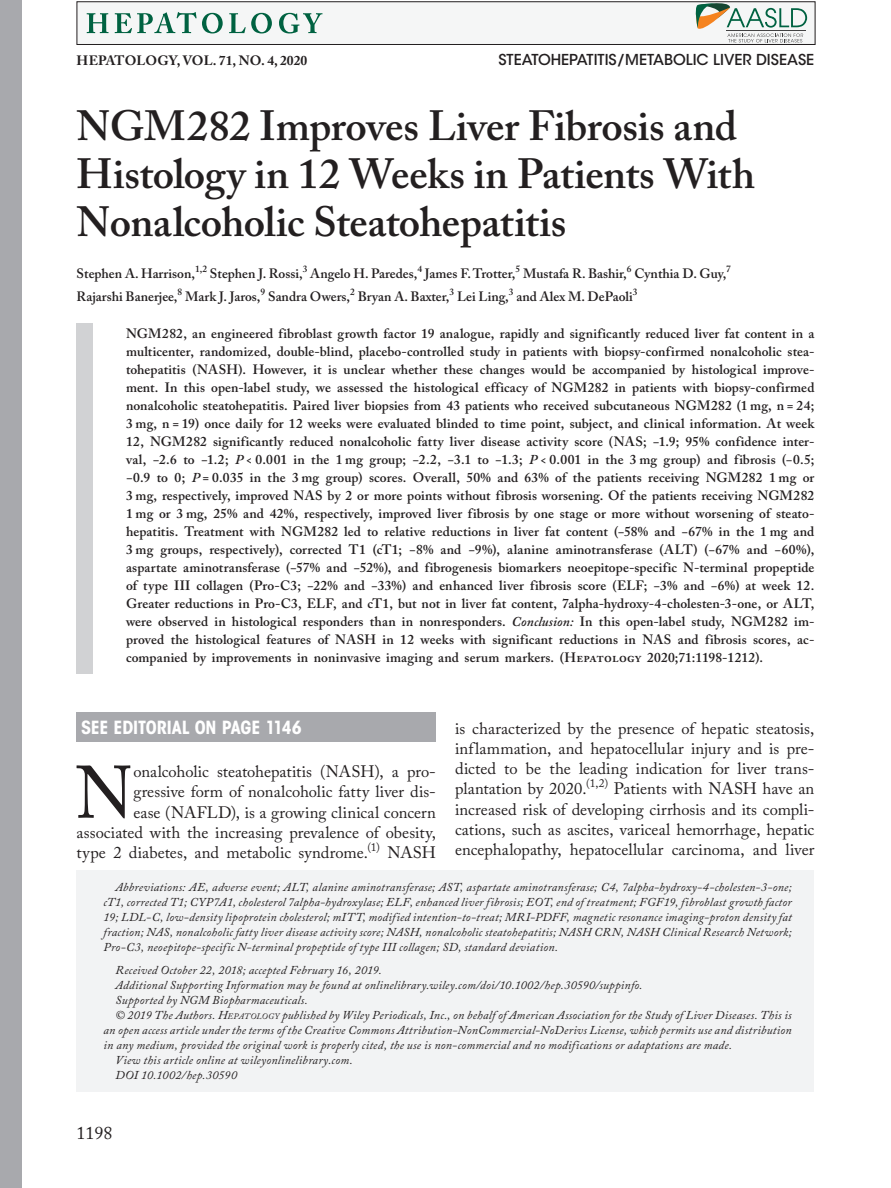
<style>
.page{position:relative;width:891px;height:1188px;background:#fff}
.page>*{position:absolute;margin:0;border:0;box-sizing:border-box;transform-origin:0 0}
.t1{font:73.5px "Adobe Caslon Pro";color:#231f20}
.t2{font:600 42px/48px "Adobe Caslon Pro";letter-spacing:-.01em;color:#231f20}
.t3{font:700 condensed 18px "ITC Avant Garde Std";letter-spacing:-.01em;color:#fff}
.t4{font:18px "Adobe Caslon Pro";color:#231f20}
.t5{font:16.5px/20.2px "Adobe Caslon Pro";color:#231f20;text-align:right}
.t6{font:500 15px "ITC Avant Garde Std";color:#231f20}
.t7{font:600 13.5px/18px "Adobe Caslon Pro";color:#231f20}
.t8{font:700 13.5px "Adobe Caslon Pro";color:#231f20}
.t9{font:italic 12px/15px "Adobe Caslon Pro";letter-spacing:.02em;color:#231f20;text-align:justify}
.s1{font-style:italic}
.s2{font-size:8.4px}
</style>
<div class="page">
<div style="left:0;top:0;width:21px;height:1188px;background:#a8a9ad"></div>
<div style="left:77px;top:323px;width:16px;height:351px;background:#d1d2d4"></div>
<div style="left:77px;top:712px;width:359px;height:30px;background:#a8a9ad"></div>
<div style="left:77px;top:870px;width:737px;height:221px;background:#f2f3f4"></div>
<div style="left:77px;top:2px;width:738px;height:42px;background:#f5f6f6"></div>
<div style="left:77px;top:1px;width:738px;height:44px;border:1px solid #231f20"></div>
<svg style="left:693px;top:1px;width:114px;height:41px"></svg>
<svg style="left:87px;top:13px;width:21px;height:20px"></svg>
<svg style="left:115px;top:12px;width:108px;height:21px"></svg>
<svg style="left:229px;top:13px;width:43px;height:20px"></svg>
<svg style="left:279px;top:13px;width:43px;height:20px"></svg>
<p class="t8" style="left:77px;top:52px;width:232px">HEPATOLOGY, VOL. 71, NO. 4, 2020</p>
<p class="t6" style="left:498px;top:50px;width:317px">STEATOHEPATITIS/METABOLIC LIVER DISEASE</p>
<h2 class="t2" style="left:77px;top:102px;width:680px">NGM282 Improves Liver Fibrosis and<br>Histology in 12 Weeks in Patients With<br>Nonalcoholic Steatohepatitis</h2>
<p class="t7" style="left:77px;top:262px;width:656px;line-height:22.5px">Stephen A. Harrison,<sup>1,2</sup> Stephen J. Rossi,<sup>3</sup> Angelo H. Paredes,<sup>4</sup> James F. Trotter,<sup>5</sup> Mustafa R. Bashir,<sup>6</sup> Cynthia D. Guy,<sup>7<br></sup>Rajarshi Banerjee,<sup>8</sup> Mark J. Jaros,<sup>9</sup> Sandra Owers,<sup>2</sup> Bryan A. Baxter,<sup>3</sup> Lei Ling,<sup>3</sup> and Alex M. DePaoli<sup>3</sup></p>
<p class="t7" style="left:126px;top:325px;width:690px;text-align:justify">NGM282, an engineered fibroblast growth factor 19 analogue, rapidly and significantly reduced liver fat content in a multicenter, randomized, double-blind, placebo-controlled study in patients with biopsy-confirmed nonalcoholic stea&shy;tohepatitis (NASH). However, it is unclear whether these changes would be accompanied by histological improve&shy;ment. In this open-label study, we assessed the histological efficacy of NGM282 in patients with biopsy-confirmed nonalcoholic steatohepatitis. Paired liver biopsies from 43 patients who received subcutaneous NGM282 (1 mg, n = 24; 3 mg, n = 19) once daily for 12 weeks were evaluated blinded to time point, subject, and clinical information. At week 12, NGM282 significantly reduced nonalcoholic fatty liver disease activity score (NAS; −1.9; 95% confidence inter&shy;val, −2.6 to −1.2; <span class="s1">P</span> &lt; 0.001 in the 1 mg group; −2.2, −3.1 to −1.3; <span class="s1">P</span> &lt; 0.001 in the 3 mg group) and fibrosis (−0.5; −0.9 to 0; <span class="s1">P</span> = 0.035 in the 3 mg group) scores. Overall, 50% and 63% of the patients receiving NGM282 1 mg or 3 mg, respectively, improved NAS by 2 or more points without fibrosis worsening. Of the patients receiving NGM282<br>1 mg or 3 mg, 25% and 42%, respectively, improved liver fibrosis by one stage or more without worsening of steato&shy;hepatitis. Treatment with NGM282 led to relative reductions in liver fat content (−58% and −67% in the 1 mg and 3 mg groups, respectively), corrected T1 (cT1; −8% and −9%), alanine aminotransferase (ALT) (−67% and −60%), aspartate aminotransferase (−57% and −52%), and fibrogenesis biomarkers neoepitope-specific N-terminal propeptide of type III collagen (Pro-C3; −22% and −33%) and enhanced liver fibrosis score (ELF; −3% and −6%) at week 12.<br>Greater reductions in Pro-C3, ELF, and cT1, but not in liver fat content, 7alpha-hydroxy-4-cholesten-3-one, or ALT, were observed in histological responders than in nonresponders. <span class="s1">Conclusion:</span> In this open-label study, NGM282 im&shy;proved the histological features of NASH in 12 weeks with significant reductions in NAS and fibrosis scores, ac&shy;companied by improvements in noninvasive imaging and serum markers. (Hepatology 2020;71:1198-1212).</p>
<h3 class="t3" style="left:81px;top:716px;width:222px">SEE EDITORIAL ON PAGE 1146</h3>
<h1 class="t1" style="left:75px;top:749px;width:60px">N</h1>
<p class="t5" style="left:455px;top:718px;width:361px;text-align:justify">is characterized by the presence of hepatic steatosis, inflammation, and hepatocellular injury and is pre&shy;dicted to be the leading indication for liver trans&shy;plantation by 2020.<sup>(1,2)</sup> Patients with NASH have an increased risk of developing cirrhosis and its compli&shy;cations, such as ascites, variceal hemorrhage, hepatic encephalopathy, hepatocellular carcinoma, and liver</p>
<p class="t9" style="left:104px;top:879px;width:690px;text-indent:12px">Abbreviations: AE, adverse event; ALT, alanine aminotransferase; AST, aspartate aminotransferase; C4, 7alpha-hydroxy-4-cholesten-3-one; cT1, corrected T1; CYP7A1, cholesterol 7alpha-hydroxylase; ELF, enhanced liver fibrosis; EOT, end of treatment; FGF19, fibroblast growth factor 19; LDL-C, low-density lipoprotein cholesterol; mITT, modified intention-to-treat; MRI-PDFF, magnetic resonance imaging-proton density fat fraction; NAS, nonalcoholic fatty liver disease activity score; NASH, nonalcoholic steatohepatitis; NASH CRN, NASH Clinical Research Network; Pro-C3, neoepitope-specific N-terminal propeptide of type III collagen; SD, standard deviation.</p>
<p class="t9" style="left:116px;top:963px;width:268px">Received October 22, 2018; accepted February 16, 2019.</p>
<p class="t9" style="left:116px;top:978px;width:528px">Additional Supporting Information may be found at onlinelibrary.wiley.com/doi/10.1002/hep.30590/suppinfo.</p>
<p class="t9" style="left:116px;top:993px;width:194px">Supported by NGM Biopharmaceuticals.</p>
<p class="t9" style="left:116px;top:1008px;width:678px">© 2019 The Authors. H<span class="s2">EPATOLOGY</span> published by Wiley Periodicals, Inc., on behalf of American Association for the Study of Liver Diseases. This is</p>
<p class="t9" style="left:104px;top:1023px;width:690px">an open access article under the terms of the Creative Commons Attribution-NonCommercial-NoDerivs License, which permits use and distribution</p>
<p class="t9" style="left:104px;top:1038px;width:630px">in any medium, provided the original work is properly cited, the use is non-commercial and no modifications or adaptations are made.</p>
<p class="t9" style="left:116px;top:1053px;width:239px">View this article online at wileyonlinelibrary.com.</p>
<p class="t9" style="left:116px;top:1068px;width:123px">DOI 10.1002/hep.30590</p>
<p class="t5" style="left:77px;top:761px;width:361px">onalcoholic steatohepatitis (NASH), a pro-<br>gressive form of nonalcoholic fatty liver dis-<br>ease (NAFLD), is a growing clinical concern associated with the increasing prevalence of obesity, type 2 diabetes, and metabolic syndrome.<sup>(1)</sup> NASH</p>
<h3 class="t4" style="left:77px;top:1122px;width:38px">1198</h3>
</div>
